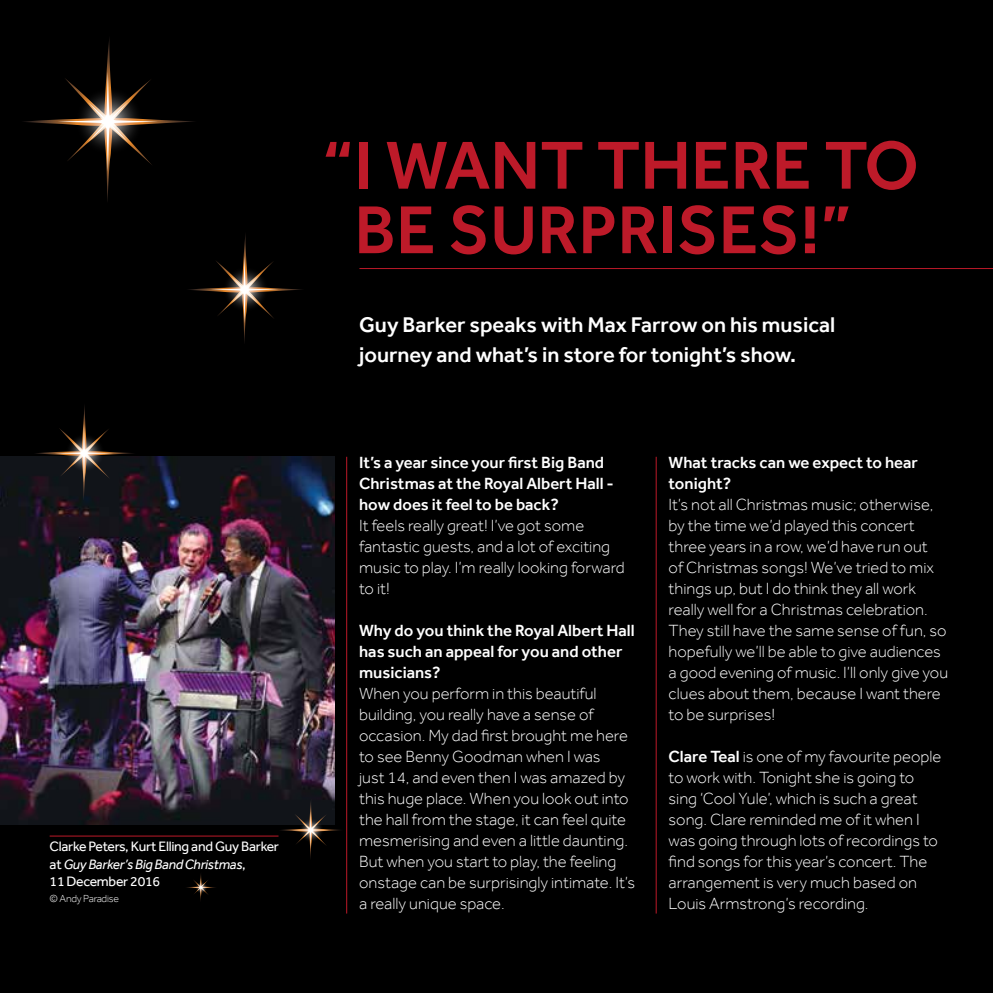
<style>
.page{position:relative;width:993px;height:993px;background:#fff}
.page>*{position:absolute;margin:0;border:0;box-sizing:border-box;transform-origin:0 0}
.t1{font:500 70px/64.4px "Effra";color:#bd1a29;text-align:center}
.t2{font:500 21.88px/29.8px "Effra";color:#fff}
.t3{font:300 16.62px/21px "Effra";color:#fff}
.t4{font:500 16.62px/21px "Effra";color:#fff}
.t5{font:14px/17.5px "Effra";letter-spacing:-.02em;color:#fff}
.t6{font:300 10.5px "Effra";letter-spacing:-.02em;color:#fff}
.s1{font-style:italic}
.s2{font-weight:500}
</style>
<div class="page">
<div style="left:0;top:0;width:992px;height:992px;background:#000"></div>
<hr style="left:655px;top:456px;width:1px;height:457px;background:#bd1a29">
<hr style="left:346px;top:456px;width:1px;height:457px;background:#bd1a29">
<hr style="left:359px;top:268px;width:633px;height:1px;background:#bd1a29">
<img style="left:0;top:456px;width:334px;height:368px">
<svg style="left:33px;top:406px;width:103px;height:94px"></svg>
<svg style="left:61px;top:429px;width:48px;height:48px"></svg>
<svg style="left:24px;top:39px;width:170px;height:162px"></svg>
<svg style="left:68px;top:81px;width:82px;height:82px"></svg>
<svg style="left:189px;top:234px;width:113px;height:108px"></svg>
<svg style="left:217px;top:262px;width:56px;height:55px"></svg>
<svg style="left:278px;top:797px;width:62px;height:61px"></svg>
<svg style="left:295px;top:814px;width:31px;height:31px"></svg>
<svg style="left:187px;top:874px;width:28px;height:27px"></svg>
<svg style="left:193px;top:879px;width:15px;height:15px"></svg>
<hr style="left:50px;top:835px;width:228px;height:1px;background:#bd1a29">
<p class="t5" style="left:50px;top:837px;width:231px">Clarke Peters, Kurt Elling and Guy Barker at <span class="s1">Guy Barker’s Big Band Christmas</span>,<br>11 December 2016</p>
<p class="t6" style="left:50px;top:892px;width:71px">© Andy Paradise</p>
<h1 class="t1" style="left:322px;top:132px;width:598px">“I WANT THERE TO<br>BE SURPRISES!”</h1>
<h2 class="t2" style="left:359px;top:310px;width:477px">Guy Barker speaks with Max Farrow on his musical journey and what’s in store for tonight’s show.</h2>
<p class="t4" style="left:359px;top:451px;width:256px">It’s a year since your first Big Band<br>Christmas at the Royal Albert Hall - how does it feel to be back?</p>
<p class="t3" style="left:359px;top:514px;width:267px">It feels really great! I’ve got some fantastic guests, and a lot of exciting music to play. I’m really looking forward to it!</p>
<p class="t4" style="left:359px;top:619px;width:277px">Why do you think the Royal Albert Hall has such an appeal for you and other musicians?</p>
<p class="t3" style="left:359px;top:682px;width:277px">When you perform in this beautiful building, you really have a sense of occasion. My dad first brought me here to see Benny Goodman when I was<br>just 14, and even then I was amazed by this huge place. When you look out into the hall from the stage, it can feel quite mesmerising and even a little daunting.<br>But when you start to play, the feeling onstage can be surprisingly intimate. It’s a really unique space.</p>
<p class="t4" style="left:668px;top:451px;width:251px">What tracks can we expect to hear tonight?</p>
<p class="t3" style="left:668px;top:493px;width:281px">It’s not all Christmas music; otherwise, by the time we’d played this concert three years in a row, we’d have run out<br>of Christmas songs! We’ve tried to mix things up, but I do think they all work really well for a Christmas celebration.<br>They still have the same sense of fun, so hopefully we’ll be able to give audiences a good evening of music. I’ll only give you clues about them, because I want there to be surprises!</p>
<p class="t3" style="left:668px;top:745px;width:274px"><span class="s2">Clare Teal</span> is one of my favourite people to work with. Tonight she is going to sing ‘Cool Yule’, which is such a great song. Clare reminded me of it when I was going through lots of recordings to find songs for this year’s concert. The arrangement is very much based on Louis Armstrong’s recording.</p>
</div>
